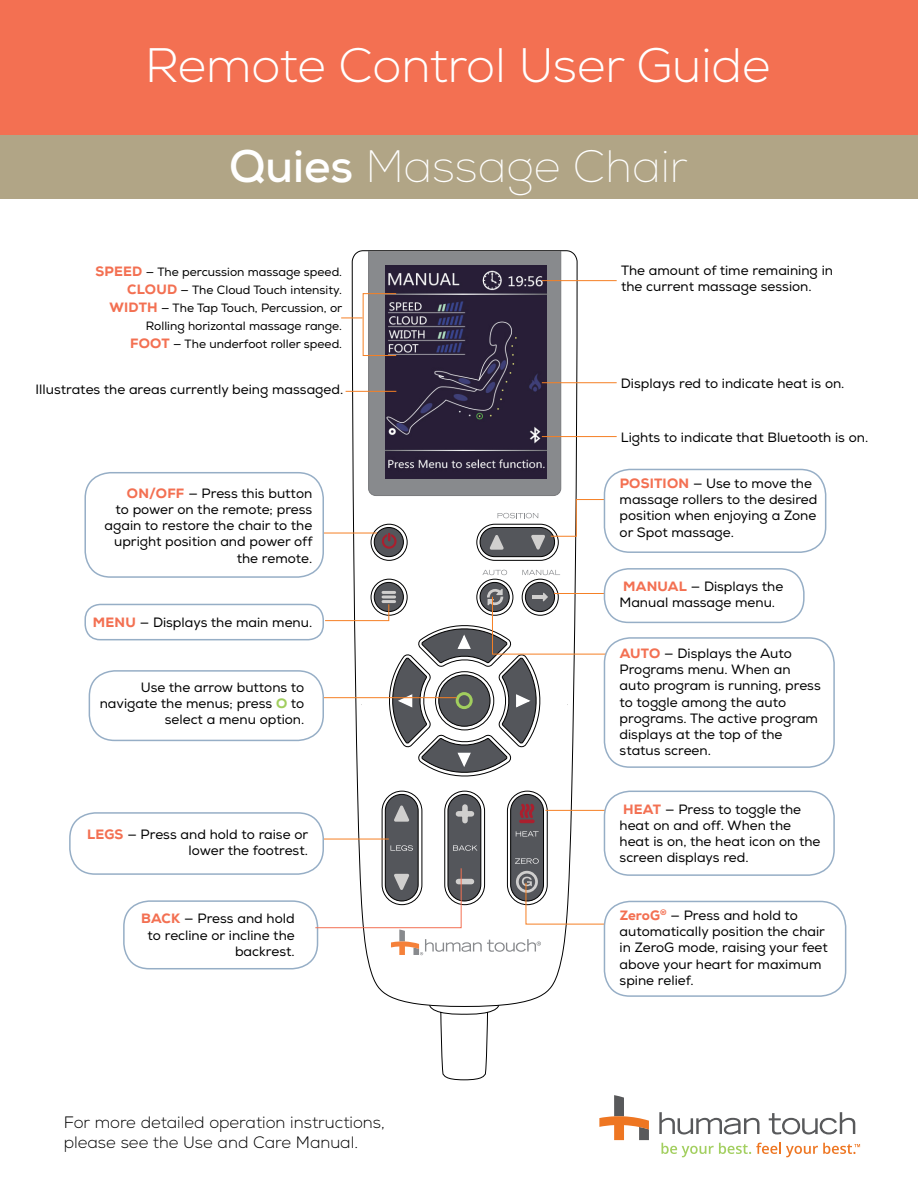
<style>
.page{position:relative;width:918px;height:1188px;background:#fff}
.page>*{position:absolute;margin:0;border:0;box-sizing:border-box;transform-origin:0 0}
.t1{font:300 48.3px "Nexa";color:#fff}
.t2{font:100 45.3px "Nexa";color:#fff}
.t3{font:300 16.5px/19.8px "Nexa";color:#000}
.t4{font:13.5px/16.2px "Nexa";color:#000}
.t5{font:12px/18px "Nexa";color:#000;text-align:right}
.s1{font-weight:700}
.s2{font-weight:800;font-size:13.5px;color:#f37052}
.s3{font-weight:800;color:#f37052}
.s4{font-weight:800;color:#a1ce5e}
</style>
<div class="page">
<svg style="left:352px;top:250px;width:225px;height:756px"></svg>
<svg style="left:429px;top:1005px;width:70px;height:75px"></svg>
<svg style="left:480px;top:527px;width:75px;height:30px"></svg>
<div style="left:480px;top:527px;width:75px;height:30px;border:1px solid #000;border-radius:15px"></div>
<div style="left:448px;top:794px;width:33px;height:107px;background:#54565b;border-radius:16px"></div>
<div style="left:448px;top:794px;width:33px;height:107px;border:1px solid #000;border-radius:16px"></div>
<div style="left:511px;top:794px;width:33px;height:107px;background:#54565b;border-radius:16px"></div>
<div style="left:510px;top:794px;width:34px;height:107px;border:1px solid #000;border-radius:16px"></div>
<div style="left:385px;top:794px;width:33px;height:107px;background:#54565b;border-radius:16px"></div>
<div style="left:385px;top:794px;width:33px;height:107px;border:1px solid #000;border-radius:16px"></div>
<svg style="left:525px;top:582px;width:30px;height:30px"></svg>
<div style="left:525px;top:582px;width:30px;height:30px;border:1px solid #000;border-radius:50%"></div>
<svg style="left:480px;top:582px;width:29px;height:30px"></svg>
<div style="left:480px;top:582px;width:29px;height:30px;border:1px solid #000;border-radius:50%"></div>
<div style="left:374px;top:527px;width:29px;height:30px;background:#54565b;border-radius:50%"></div>
<div style="left:374px;top:527px;width:30px;height:30px;border:1px solid #000;border-radius:50%"></div>
<svg style="left:374px;top:582px;width:29px;height:30px"></svg>
<div style="left:374px;top:582px;width:30px;height:30px;border:1px solid #000;border-radius:50%"></div>
<svg style="left:391px;top:845px;width:22px;height:6px"></svg>
<svg style="left:453px;top:845px;width:24px;height:6px"></svg>
<svg style="left:516px;top:831px;width:23px;height:6px"></svg>
<svg style="left:482px;top:570px;width:25px;height:5px"></svg>
<svg style="left:522px;top:570px;width:38px;height:5px"></svg>
<svg style="left:394px;top:805px;width:15px;height:17px"></svg>
<div style="left:458px;top:811px;width:13px;height:6px;background:#d0cfce"></div>
<div style="left:462px;top:807px;width:6px;height:14px;background:#d0cfce"></div>
<svg style="left:382px;top:533px;width:15px;height:16px"></svg>
<svg style="left:519px;top:803px;width:16px;height:20px"></svg>
<div style="left:0;top:57px;width:918px;height:142px;background:#b1a586"></div>
<div style="left:0;top:0;width:918px;height:135px;background:#f37052"></div>
<svg style="left:659px;top:1112px;width:100px;height:22px"></svg>
<svg style="left:769px;top:1112px;width:86px;height:22px"></svg>
<svg style="left:599px;top:1095px;width:50px;height:45px"></svg>
<svg style="left:662px;top:1143px;width:198px;height:14px"></svg>
<img style="left:386px;top:265px;width:160px;height:213px">
<svg style="left:341px;top:318px;width:22px;height:1px"></svg>
<div style="left:363px;top:293px;width:34px;height:63px;border:1px solid #f58025"></div>
<hr style="left:542px;top:280px;width:75px;height:1px;background:#f58025">
<hr style="left:542px;top:382px;width:75px;height:1px;background:#f58025">
<hr style="left:542px;top:436px;width:75px;height:1px;background:#f58025">
<hr style="left:311px;top:839px;width:78px;height:1px;background:#f58025">
<hr style="left:545px;top:810px;width:73px;height:1px;background:#f58025">
<svg style="left:487px;top:499px;width:123px;height:56px"></svg>
<hr style="left:323px;top:533px;width:54px;height:1px;background:#f58025">
<svg style="left:324px;top:588px;width:287px;height:189px"></svg>
<hr style="left:315px;top:697px;width:142px;height:1px;background:#f58025">
<hr style="left:346px;top:391px;width:50px;height:1px;background:#f58025">
<div style="left:70px;top:813px;width:253px;height:61px;background:#fff;border-radius:25px"></div>
<div style="left:69px;top:812px;width:255px;height:63px;border:2px solid #96aec6;border-radius:25px"></div>
<div style="left:84px;top:604px;width:240px;height:36px;border:2px solid #96aec6;border-radius:15px"></div>
<div style="left:84px;top:472px;width:240px;height:106px;border:2px solid #96aec6;border-radius:25px"></div>
<div style="left:89px;top:671px;width:234px;height:69px;background:#fff;border-radius:25px"></div>
<div style="left:89px;top:670px;width:235px;height:71px;border:2px solid #96aec6;border-radius:25px"></div>
<div style="left:123px;top:900px;width:195px;height:69px;border:2px solid #96aec6;border-radius:25px"></div>
<div style="left:604px;top:791px;width:230px;height:84px;background:#fff;border-radius:25px"></div>
<div style="left:604px;top:791px;width:231px;height:85px;border:2px solid #96aec6;border-radius:25px"></div>
<div style="left:604px;top:569px;width:200px;height:53px;background:#fff;border-radius:24px"></div>
<div style="left:604px;top:568px;width:201px;height:55px;border:2px solid #96aec6;border-radius:24px"></div>
<div style="left:604px;top:469px;width:222px;height:83px;background:#fff;border-radius:25px"></div>
<div style="left:604px;top:469px;width:222px;height:84px;border:2px solid #96aec6;border-radius:25px"></div>
<div style="left:604px;top:901px;width:242px;height:96px;border:2px solid #96aec6;border-radius:25px"></div>
<div style="left:604px;top:638px;width:230px;height:129px;background:#fff;border-radius:25px"></div>
<div style="left:604px;top:637px;width:231px;height:131px;border:2px solid #96aec6;border-radius:25px"></div>
<svg style="left:315px;top:858px;width:297px;height:97px"></svg>
<h1 class="t1" style="left:145px;top:37px;width:627px">Remote Control User Guide</h1>
<h2 class="t2" style="left:229px;top:139px;width:460px"><span class="s1">Quies</span> Massage Chair</h2>
<p class="t5" style="left:96px;top:263px;width:248px"><span class="s2">SPEED</span> — The percussion massage speed.<br><span class="s2">CLOUD</span> — The Cloud Touch intensity.<br><span class="s2">WIDTH</span> — The Tap Touch, Percussion, or Rolling horizontal massage range.<br><span class="s2">FOOT</span> — The underfoot roller speed.</p>
<p class="t4" style="left:36px;top:382px;width:309px">Illustrates the areas currently being massaged.</p>
<p class="t4" style="left:105px;top:485px;width:209px;text-align:right"><span class="s3">ON/OFF</span> — Press this button<br>to power on the remote; press again to restore the chair to the upright position and power off the remote.</p>
<p class="t4" style="left:93px;top:615px;width:221px"><span class="s3">MENU</span> — Displays the main menu.</p>
<p class="t4" style="left:100px;top:679px;width:206px;text-align:right">Use the arrow buttons to navigate the menus; press <span class="s4">O</span> to select a menu option.</p>
<p class="t4" style="left:87px;top:826px;width:223px;text-align:right"><span class="s3">LEGS</span> — Press and hold to raise or lower the footrest.</p>
<p class="t4" style="left:141px;top:911px;width:155px;text-align:right"><span class="s3">BACK</span> — Press and hold to recline or incline the backrest.</p>
<p class="t3" style="left:64px;top:1113px;width:323px">For more detailed operation instructions, please see the Use and Care Manual.</p>
<p class="t4" style="left:621px;top:262px;width:214px">The amount of time remaining in the current massage session.</p>
<p class="t4" style="left:621px;top:375px;width:225px">Displays red to indicate heat is on.</p>
<p class="t4" style="left:621px;top:430px;width:249px">Lights to indicate that Bluetooth is on.</p>
<p class="t4" style="left:620px;top:476px;width:199px"><span class="s3">POSITION</span> — Use to move the massage rollers to the desired position when enjoying a Zone or Spot massage.</p>
<p class="t4" style="left:620px;top:579px;width:165px"><span class="s3">MANUAL</span> — Displays the<br>Manual massage menu.</p>
<p class="t4" style="left:620px;top:645px;width:203px"><span class="s3">AUTO</span> — Displays the Auto<br>Programs menu. When an auto program is running, press to toggle among the auto programs. The active program displays at the top of the status screen.</p>
<p class="t4" style="left:620px;top:801px;width:202px"><span class="s3">HEAT</span> — Press to toggle the heat on and off. When the heat is on, the heat icon on the screen displays red.</p>
<p class="t4" style="left:620px;top:908px;width:210px"><span class="s3">ZeroG</span><sup>®</sup> — Press and hold to automatically position the chair in ZeroG mode, raising your feet above your heart for maximum spine relief.</p>
</div>
